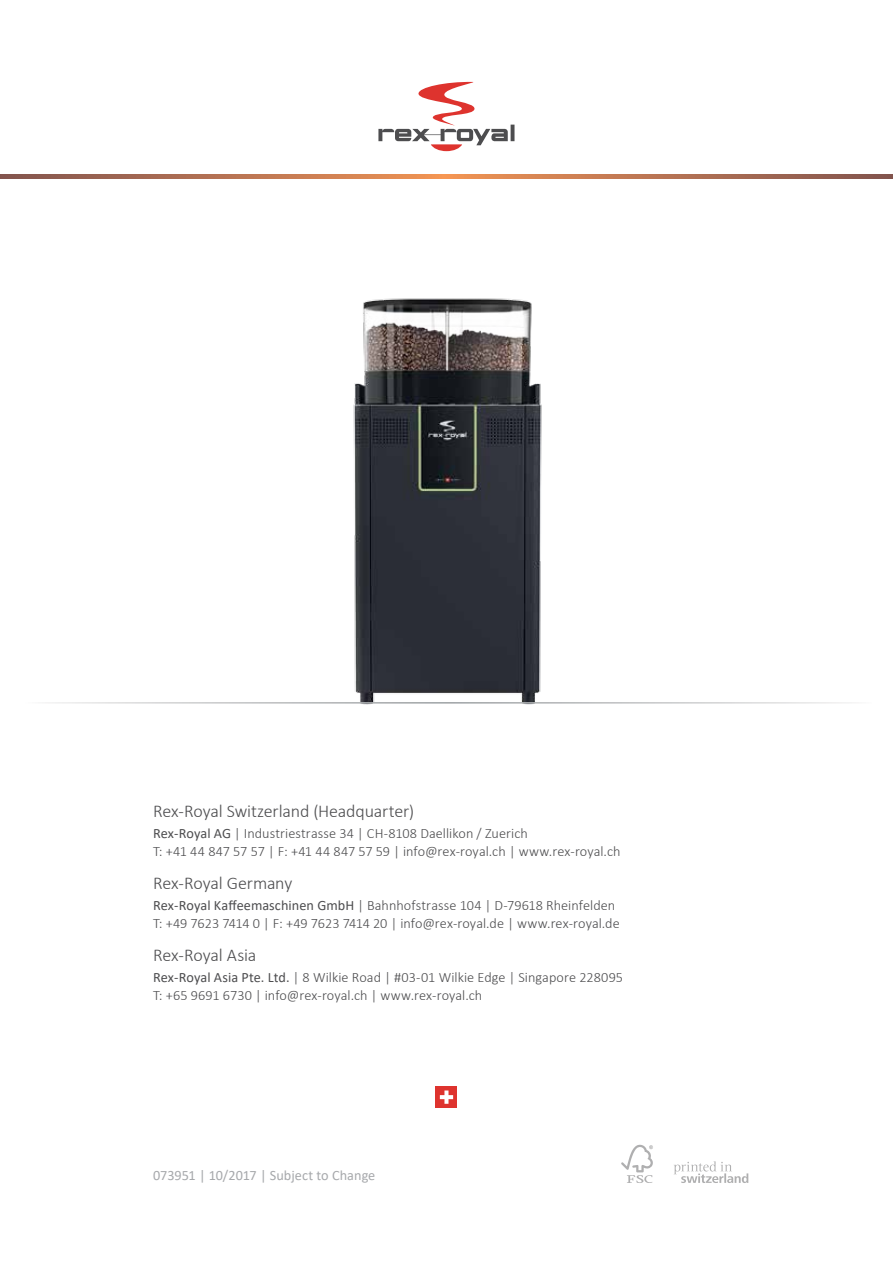
<style>
.page{position:relative;width:893px;height:1263px;background:#fff}
.page>*{position:absolute;margin:0;border:0;box-sizing:border-box;transform-origin:0 0}
.t1{font:300 18px "Calibri";letter-spacing:-.01em;color:#4d4d4f}
.t2{font:300 14.25px/18px "Calibri";color:#4d4d4f}
.t3{font:14.25px "Calibri";color:#a7a9ac}
.s1{font-weight:400}
</style>
<div class="page">
<img style="left:319px;top:298px;width:255px;height:407px">
<svg style="left:0;top:174px;width:893px;height:5px;background:#b77352"></svg>
<svg style="left:378px;top:82px;width:136px;height:69px"></svg>
<hr style="left:21px;top:702px;width:851px;height:1px;background:#fff">
<svg style="left:621px;top:1145px;width:32px;height:38px"></svg>
<svg style="left:674px;top:1161px;width:74px;height:22px"></svg>
<div style="left:436px;top:1086px;width:21px;height:22px;background:#de332e"></div>
<svg style="left:440px;top:1090px;width:13px;height:14px"></svg>
<p class="t1" style="left:153px;top:800px;width:263px">Rex-Royal Switzerland (Headquarter)</p>
<p class="t2" style="left:153px;top:825px;width:469px"><span class="s1">Rex-Royal AG</span> | Industriestrasse 34 | CH-8108 Daellikon / Zuerich<br>T: +41 44 847 57 57 | F: +41 44 847 57 59 | info@rex-royal.ch | www.rex-royal.ch</p>
<p class="t1" style="left:153px;top:872px;width:141px">Rex-Royal Germany</p>
<p class="t2" style="left:153px;top:897px;width:468px"><span class="s1">Rex-Royal Kaffeemaschinen GmbH</span> | Bahnhofstrasse 104 | D-79618 Rheinfelden<br>T: +49 7623 7414 0 | F: +49 7623 7414 20 | info@rex-royal.de | www.rex-royal.de</p>
<p class="t1" style="left:153px;top:944px;width:105px">Rex-Royal Asia</p>
<p class="t2" style="left:153px;top:969px;width:471px"><span class="s1">Rex-Royal Asia Pte. Ltd.</span> | 8 Wilkie Road | #03-01 Wilkie Edge | Singapore 228095<br>T: +65 9691 6730 | info@rex-royal.ch | www.rex-royal.ch</p>
<p class="t3" style="left:153px;top:1165px;width:224px">073951 | 10/2017 | Subject to Change</p>
</div>
